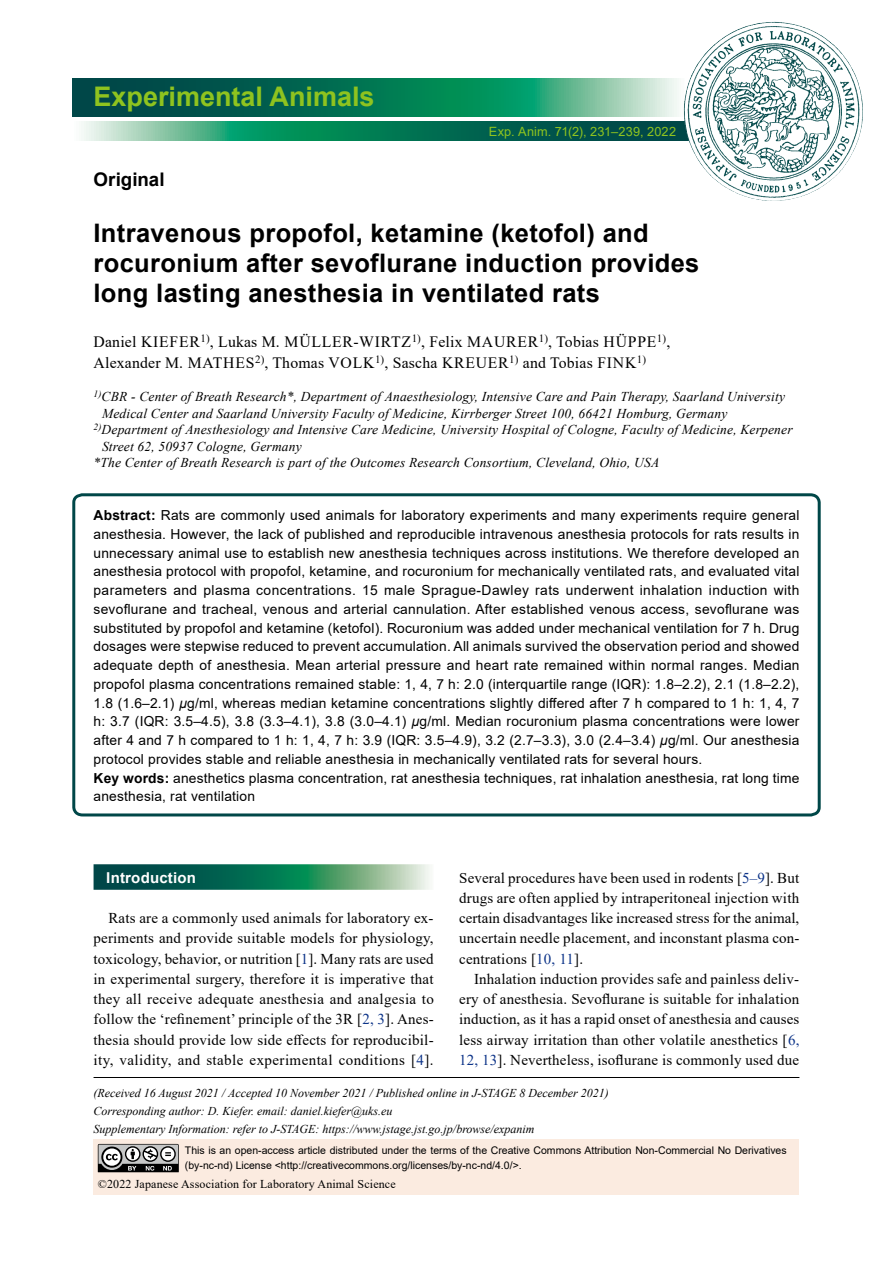
<style>
.page{position:relative;width:893px;height:1263px;background:#fff}
.page>*{position:absolute;margin:0;border:0;box-sizing:border-box;transform-origin:0 0}
.t1{font:700 27px "Arial";color:#8fc31f}
.t2{font:700 25.5px/30px "Arial";letter-spacing:.015em;color:#000}
.t3{font:700 18.75px "Arial";color:#000}
.t4{font:15.75px/20.2px "Times New Roman";letter-spacing:.045em;color:#000}
.t5{font:15px/20.2px "Times New Roman";letter-spacing:.01em;color:#000;text-align:justify}
.t6{font:700 15px "Arial";letter-spacing:.015em;color:#fff}
.t7{font:13.8px/18.8px "Arial";letter-spacing:.015em;color:#000}
.t8{font:italic 13.5px "Times New Roman";letter-spacing:.01em;color:#000}
.t9{font:12.75px "Arial";letter-spacing:.01em;color:#8fc31f}
.t10{font:italic 12px/18px "Times New Roman";color:#000}
.t11{font:12px "Times New Roman";letter-spacing:.01em;color:#000}
.t12{font:10.5px/15px "Arial";color:#000}
.s1{font-weight:700}
.s2{font-style:italic}
.s3{color:#0c3388}
</style>
<div class="page">
<svg style="left:81px;top:121px;width:621px;height:19px;background:#28866b"></svg>
<div style="left:94px;top:1140px;width:705px;height:55px;background:#fbebe0"></div>
<svg style="left:72px;top:79px;width:613px;height:38px;background:#248269"></svg>
<img style="left:719px;top:22px;width:55px;height:19px">
<svg style="left:98px;top:1144px;width:81px;height:28px;background:#7c7c7c"></svg>
<svg style="left:94px;top:864px;width:336px;height:26px;background:#348269"></svg>
<hr style="left:94px;top:1077px;width:705px;height:1px;background:#000">
<svg style="left:72px;top:493px;width:749px;height:324px"></svg>
<h1 class="t1" style="left:94px;top:78px;width:283px">Experimental Animals</h1>
<p class="t9" style="left:489px;top:123px;width:189px">Exp. Anim. 71(2), 231–239, 2022</p>
<h3 class="t3" style="left:94px;top:166px;width:73px">Original</h3>
<h2 class="t2" style="left:94px;top:218px;width:607px">Intravenous propofol, ketamine (ketofol) and rocuronium after sevoflurane induction provides long lasting anesthesia in ventilated rats</h2>
<p class="t4" style="left:94px;top:332px;width:578px">Daniel Kiefer<sup>1)</sup>, Lukas M. Müller-Wirtz<sup>1)</sup>, Felix Maurer<sup>1)</sup>, Tobias Hüppe<sup>1)</sup>,<br>Alexander M. Mathes<sup>2)</sup>, Thomas Volk <sup>1)</sup>, Sascha Kreuer<sup>1)</sup> and Tobias Fink <sup>1)</sup></p>
<p class="t8" style="left:94px;top:387px;width:693px"><sup>1)</sup>CBR - Center of Breath Research*, Department of Anaesthesiology, Intensive Care and Pain Therapy, Saarland University</p>
<p class="t8" style="left:102px;top:404px;width:627px">Medical Center and Saarland University Faculty of Medicine, Kirrberger Street 100, 66421 Homburg, Germany</p>
<p class="t8" style="left:94px;top:420px;width:700px"><sup>2)</sup>Department of Anesthesiology and Intensive Care Medicine, University Hospital of Cologne, Faculty of Medicine, Kerpener</p>
<p class="t8" style="left:102px;top:437px;width:201px">Street 62, 50937 Cologne, Germany</p>
<p class="t8" style="left:94px;top:453px;width:567px">*The Center of Breath Research is part of the Outcomes Research Consortium, Cleveland, Ohio, USA</p>
<p class="t7" style="left:94px;top:506px;width:707px"><span class="s1">Abstract:</span> Rats are commonly used animals for laboratory experiments and many experiments require general anesthesia. However, the lack of published and reproducible intravenous anesthesia protocols for rats results in unnecessary animal use to establish new anesthesia techniques across institutions. We therefore developed an anesthesia protocol with propofol, ketamine, and rocuronium for mechanically ventilated rats, and evaluated vital parameters and plasma concentrations. 15 male Sprague-Dawley rats underwent inhalation induction with sevoflurane and tracheal, venous and arterial cannulation. After established venous access, sevoflurane was substituted by propofol and ketamine (ketofol). Rocuronium was added under mechanical ventilation for 7 h. Drug dosages were stepwise reduced to prevent accumulation. All animals survived the observation period and showed adequate depth of anesthesia. Mean arterial pressure and heart rate remained within normal ranges. Median propofol plasma concentrations remained stable: 1, 4, 7 h: 2.0 (interquartile range (IQR): 1.8–2.2), 2.1 (1.8–2.2), 1.8 (1.6–2.1) <span class="s2">µ</span>g/ml, whereas median ketamine concentrations slightly differed after 7 h compared to 1 h: 1, 4, 7 h: 3.7 (IQR: 3.5–4.5), 3.8 (3.3–4.1), 3.8 (3.0–4.1) <span class="s2">µ</span>g/ml. Median rocuronium plasma concentrations were lower after 4 and 7 h compared to 1 h: 1, 4, 7 h: 3.9 (IQR: 3.5–4.9), 3.2 (2.7–3.3), 3.0 (2.4–3.4) <span class="s2">µ</span>g/ml. Our anesthesia protocol provides stable and reliable anesthesia in mechanically ventilated rats for several hours.<br><span class="s1">Key words:</span> anesthetics plasma concentration, rat anesthesia techniques, rat inhalation anesthesia, rat long time anesthesia, rat ventilation</p>
<p class="t6" style="left:106px;top:867px;width:91px">Introduction</p>
<p class="t5" style="left:94px;top:907px;width:342px;text-indent:15px">Rats are a commonly used animals for laboratory ex&shy;periments and provide suitable models for physiology, toxicology, behavior, or nutrition [<span class="s3">1</span>]. Many rats are used in experimental surgery, therefore it is imperative that they all receive adequate anesthesia and analgesia to follow the ‘refinement’ principle of the 3R [<span class="s3">2, 3</span>]. Anes&shy;thesia should provide low side effects for reproducibil&shy;ity, validity, and stable experimental conditions [<span class="s3">4</span>].</p>
<p class="t5" style="left:459px;top:867px;width:342px">Several procedures have been used in rodents [<span class="s3">5–9</span>]. But drugs are often applied by intraperitoneal injection with certain disadvantages like increased stress for the animal, uncertain needle placement, and inconstant plasma con&shy;centrations [<span class="s3">10, 11</span>].</p>
<p class="t5" style="left:459px;top:968px;width:342px;text-indent:15px">Inhalation induction provides safe and painless deliv&shy;ery of anesthesia. Sevoflurane is suitable for inhalation induction, as it has a rapid onset of anesthesia and causes less airway irritation than other volatile anesthetics [<span class="s3">6, 12, 13</span>]. Nevertheless, isoflurane is commonly used due</p>
<p class="t10" style="left:94px;top:1084px;width:517px">(Received 16 August 2021 / Accepted 10 November 2021 / Published online in J-STAGE 8 December 2021)<br>Corresponding author: D. Kiefer. email: daniel.kiefer@uks.eu<br>Supplementary Information: refer to J-STAGE: https://www.jstage.jst.go.jp/browse/expanim</p>
<p class="t12" style="left:185px;top:1143px;width:603px">This is an open-access article distributed under the terms of the Creative Commons Attribution Non-Commercial No Derivatives (by-nc-nd) License &lt;http://creativecommons.org/licenses/by-nc-nd/4.0/&gt;.</p>
<p class="t11" style="left:98px;top:1175px;width:299px">©2022 Japanese Association for Laboratory Animal Science</p>
</div>
